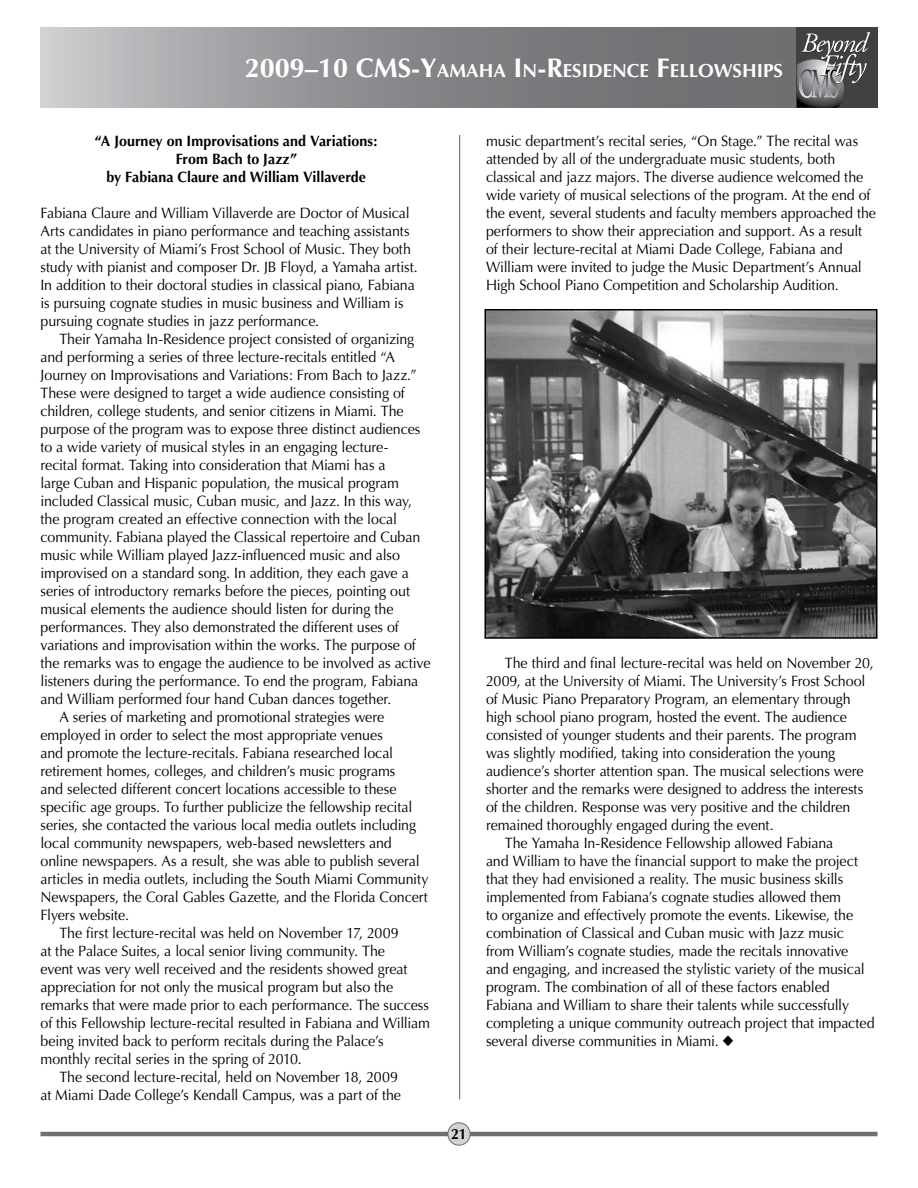
<style>
.page{position:relative;width:918px;height:1188px;background:#fff}
.page>*{position:absolute;margin:0;border:0;box-sizing:border-box;transform-origin:0 0}
.t1{font:700 18.9px "Optima";color:#fff}
.t2{font:15px/18px "Optima";letter-spacing:-.01em;color:#000;scale:.95 1}
.t3{font:700 15px/18px "Optima";letter-spacing:.005em;color:#000;text-align:center;scale:.95 1}
.s1{font-size:27px}
</style>
<div class="page">
<hr style="left:40px;top:1132px;width:838px;height:4px;background:#6d6f71">
<div style="left:448px;top:1123px;width:22px;height:22px;background:#d1d3d4;border-radius:50%"></div>
<div style="left:448px;top:1122px;width:22px;height:24px;border:1px solid #6d6f71;border-radius:50%"></div>
<hr style="left:459px;top:135px;width:1px;height:964px;background:#6d6f71">
<svg style="left:40px;top:27px;width:757px;height:81px;background:#8c8e91"></svg>
<div style="left:797px;top:27px;width:81px;height:81px;background:#414142"></div>
<svg style="left:797px;top:32px;width:73px;height:76px"></svg>
<img style="left:487px;top:312px;width:388px;height:324px">
<div style="left:484px;top:309px;width:394px;height:330px;border:2px solid #000"></div>
<p class="t1" style="left:245px;top:60px;width:529px"><span class="s1">2009–10 CMS-Y</span>amaha <span class="s1">I</span> n<span class="s1">-R</span>esidence <span class="s1">F</span>ellowships</p>
<p class="t3" style="left:95px;top:132px;width:299px">“A Journey on I mprovisations and Variations:<br>From Bach to Jazz”<br>by Fabiana Claure and William Villaverde</p>
<p class="t2" style="left:40px;top:204px;width:399px">Fabiana Claure and William Villaverde are Doctor of Musical Arts candidates in piano performance and teaching assistants at the University of Miami’s Frost School of Music. They both study with pianist and composer Dr. JB Floyd, a Yamaha artist.<br>In addition to their doctoral studies in classical piano, Fabiana is pursuing cognate studies in music business and William is pursuing cognate studies in jazz performance.</p>
<p class="t2" style="left:59px;top:330px;width:375px">Their Yamaha In-Residence project consisted of organizing</p>
<p class="t2" style="left:40px;top:348px;width:375px">and performing a series of three lecture-recitals entitled “A</p>
<p class="t2" style="left:40px;top:366px;width:398px">Journey on Improvisations and Variations: From Bach to Jazz.”</p>
<p class="t2" style="left:40px;top:384px;width:385px">These were designed to target a wide audience consisting of</p>
<p class="t2" style="left:40px;top:402px;width:384px">children, college students, and senior citizens in Miami. The</p>
<p class="t2" style="left:40px;top:420px;width:401px">purpose of the program was to expose three distinct audiences</p>
<p class="t2" style="left:40px;top:438px;width:368px">to a wide variety of musical styles in an engaging lecture-</p>
<p class="t2" style="left:40px;top:456px;width:365px">recital format. Taking into consideration that Miami has a</p>
<p class="t2" style="left:40px;top:474px;width:379px">large Cuban and Hispanic population, the musical program</p>
<p class="t2" style="left:40px;top:492px;width:393px">included Classical music, Cuban music, and Jazz. In this way,</p>
<p class="t2" style="left:40px;top:510px;width:377px">the program created an effective connection with the local</p>
<p class="t2" style="left:40px;top:528px;width:401px">community. Fabiana played the Classical repertoire and Cuban</p>
<p class="t2" style="left:40px;top:546px;width:380px">music while William played Jazz-influenced music and also</p>
<p class="t2" style="left:40px;top:564px;width:389px">improvised on a standard song. In addition, they each gave a</p>
<p class="t2" style="left:40px;top:582px;width:390px">series of introductory remarks before the pieces, pointing out</p>
<p class="t2" style="left:40px;top:600px;width:373px">musical elements the audience should listen for during the</p>
<p class="t2" style="left:40px;top:618px;width:379px">performances. They also demonstrated the different uses of</p>
<p class="t2" style="left:40px;top:636px;width:397px">variations and improvisation within the works. The purpose of</p>
<p class="t2" style="left:40px;top:654px;width:412px">the remarks was to engage the audience to be involved as active</p>
<p class="t2" style="left:40px;top:672px;width:399px">listeners during the performance. To end the program, Fabiana</p>
<p class="t2" style="left:40px;top:690px;width:371px">and William performed four hand Cuban dances together.</p>
<p class="t2" style="left:59px;top:708px;width:343px">A series of marketing and promotional strategies were</p>
<p class="t2" style="left:40px;top:726px;width:362px">employed in order to select the most appropriate venues</p>
<p class="t2" style="left:40px;top:744px;width:373px">and promote the lecture-recitals. Fabiana researched local</p>
<p class="t2" style="left:40px;top:762px;width:375px">retirement homes, colleges, and children’s music programs</p>
<p class="t2" style="left:40px;top:780px;width:376px">and selected different concert locations accessible to these</p>
<p class="t2" style="left:40px;top:798px;width:393px">specific age groups. To further publicize the fellowship recital</p>
<p class="t2" style="left:40px;top:816px;width:397px">series, she contacted the various local media outlets including</p>
<p class="t2" style="left:40px;top:834px;width:371px">local community newspapers, web-based newsletters and</p>
<p class="t2" style="left:40px;top:852px;width:401px">online newspapers. As a result, she was able to publish several</p>
<p class="t2" style="left:40px;top:870px;width:410px">articles in media outlets, including the South Miami Community</p>
<p class="t2" style="left:40px;top:888px;width:409px">Newspapers, the Coral Gables Gazette, and the Florida Concert</p>
<p class="t2" style="left:40px;top:906px;width:95px">Flyers website.</p>
<p class="t2" style="left:59px;top:924px;width:359px">The first lecture-recital was held on November 17, 2009</p>
<p class="t2" style="left:40px;top:942px;width:364px">at the Palace Suites, a local senior living community. The</p>
<p class="t2" style="left:40px;top:960px;width:388px">event was very well received and the residents showed great</p>
<p class="t2" style="left:40px;top:978px;width:373px">appreciation for not only the musical program but also the</p>
<p class="t2" style="left:40px;top:996px;width:410px">remarks that were made prior to each performance. The success</p>
<p class="t2" style="left:40px;top:1014px;width:411px">of this Fellowship lecture-recital resulted in Fabiana and William</p>
<p class="t2" style="left:40px;top:1032px;width:363px">being invited back to perform recitals during the Palace’s</p>
<p class="t2" style="left:40px;top:1050px;width:277px">monthly recital series in the spring of 2010.</p>
<p class="t2" style="left:59px;top:1068px;width:358px">The second lecture-recital, held on November 18, 2009</p>
<p class="t2" style="left:40px;top:1086px;width:381px">at Miami Dade College’s Kendall Campus, was a part of the</p>
<p class="t3" style="left:451px;top:1125px;width:18px">21</p>
<p class="t2" style="left:486px;top:132px;width:412px">music department’s recital series, “On Stage.” The recital was attended by all of the undergraduate music students, both classical and jazz majors. The diverse audience welcomed the wide variety of musical selections of the program. At the end of the event, several students and faculty members approached the performers to show their appreciation and support. As a result of their lecture-recital at Miami Dade College, Fabiana and William were invited to judge the Music Department’s Annual High School Piano Competition and Scholarship Audition.</p>
<p class="t2" style="left:505px;top:654px;width:390px">The third and final lecture-recital was held on November 20,</p>
<p class="t2" style="left:486px;top:672px;width:401px">2009, at the University of Miami. The University’s Frost School</p>
<p class="t2" style="left:486px;top:690px;width:385px">of Music Piano Preparatory Program, an elementary through</p>
<p class="t2" style="left:486px;top:708px;width:381px">high school piano program, hosted the event. The audience</p>
<p class="t2" style="left:486px;top:726px;width:392px">consisted of younger students and their parents. The program</p>
<p class="t2" style="left:486px;top:744px;width:369px">was slightly modified, taking into consideration the young</p>
<p class="t2" style="left:486px;top:762px;width:399px">audience’s shorter attention span. The musical selections were</p>
<p class="t2" style="left:486px;top:780px;width:399px">shorter and the remarks were designed to address the interests</p>
<p class="t2" style="left:486px;top:798px;width:385px">of the children. Response was very positive and the children</p>
<p class="t2" style="left:486px;top:816px;width:304px">remained thoroughly engaged during the event.</p>
<p class="t2" style="left:505px;top:834px;width:347px">The Yamaha In-Residence Fellowship allowed Fabiana</p>
<p class="t2" style="left:486px;top:852px;width:393px">and William to have the financial support to make the project</p>
<p class="t2" style="left:486px;top:870px;width:378px">that they had envisioned a reality. The music business skills</p>
<p class="t2" style="left:486px;top:888px;width:375px">implemented from Fabiana’s cognate studies allowed them</p>
<p class="t2" style="left:486px;top:906px;width:388px">to organize and effectively promote the events. Likewise, the</p>
<p class="t2" style="left:486px;top:924px;width:378px">combination of Classical and Cuban music with Jazz music</p>
<p class="t2" style="left:486px;top:942px;width:383px">from William’s cognate studies, made the recitals innovative</p>
<p class="t2" style="left:486px;top:960px;width:400px">and engaging, and increased the stylistic variety of the musical</p>
<p class="t2" style="left:486px;top:978px;width:363px">program. The combination of all of these factors enabled</p>
<p class="t2" style="left:486px;top:996px;width:384px">Fabiana and William to share their talents while successfully</p>
<p class="t2" style="left:486px;top:1014px;width:411px">completing a unique community outreach project that impacted</p>
<p class="t2" style="left:486px;top:1032px;width:246px">several diverse communities in Miami.</p>
</div>
